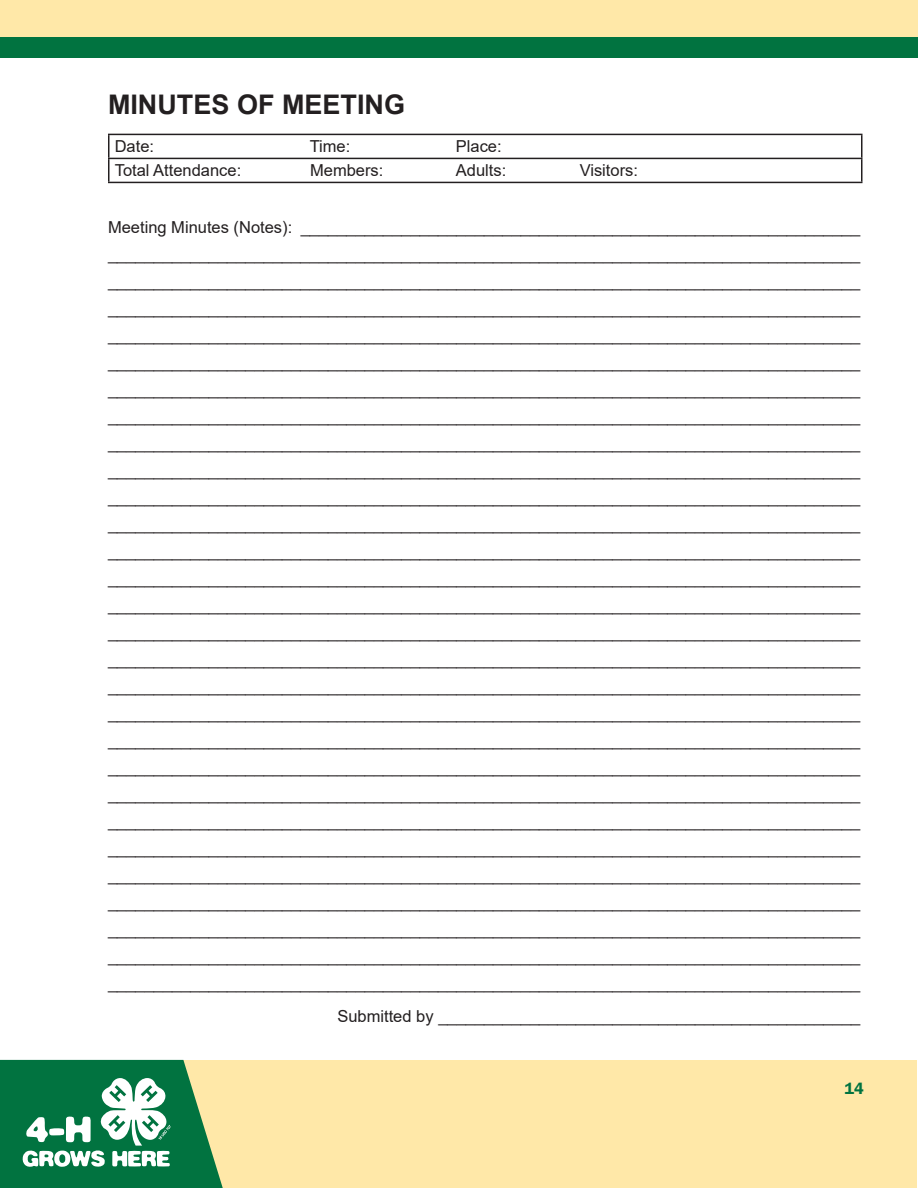
<style>
.page{position:relative;width:918px;height:1188px;background:#fff}
.page>*{position:absolute;margin:0;border:0;box-sizing:border-box;transform-origin:0 0}
.Headline{font:700 27px "Arial";color:#231f20}
.Body_text{font:16.5px/27px "Arial";color:#231f20;text-align:justify}
.t1{font:600 16.5px "Franklin Gothic";color:#017340}
</style>
<div class="page">
<div style="left:0;top:1060px;width:917px;height:128px;background:#ffe8a8"></div>
<div style="left:0;top:0;width:918px;height:57px;background:#ffe8a8"></div>
<hr style="left:917px;top:1060px;width:1px;height:128px;background:#ffe8a8">
<svg style="left:0;top:1060px;width:223px;height:128px;background:#45966b"></svg>
<div style="left:0;top:37px;width:918px;height:20px;background:#017340"></div>
<hr style="left:108px;top:134px;width:754px;height:1px;background:#231f20">
<hr style="left:108px;top:135px;width:2px;height:23px;background:#231f20">
<hr style="left:108px;top:158px;width:754px;height:1px;background:#231f20">
<hr style="left:108px;top:159px;width:2px;height:23px;background:#231f20">
<svg style="left:861px;top:135px;width:1px;height:47px"></svg>
<hr style="left:108px;top:182px;width:754px;height:1px;background:#231f20">
<p class="Headline" style="left:108px;top:86px;width:299px">MINUTES OF MEETING</p>
<p class="Body_text" style="left:115px;top:133px;width:41px">Date:</p>
<p class="Body_text" style="left:310px;top:133px;width:42px">Time:</p>
<p class="Body_text" style="left:456px;top:133px;width:47px">Place:</p>
<p class="Body_text" style="left:115px;top:157px;width:128px">Total Attendance:</p>
<p class="Body_text" style="left:310px;top:157px;width:75px">Members:</p>
<p class="Body_text" style="left:456px;top:157px;width:52px">Adults:</p>
<p class="Body_text" style="left:580px;top:157px;width:60px">Visitors:</p>
<p class="Body_text" style="left:108px;top:213px;width:754px">Meeting Minutes (Notes): _____________________________________________________________</p>
<p class="Body_text" style="left:108px;top:240px;width:754px">__________________________________________________________________________________</p>
<p class="Body_text" style="left:108px;top:267px;width:754px">__________________________________________________________________________________ __________________________________________________________________________________ __________________________________________________________________________________ __________________________________________________________________________________ __________________________________________________________________________________ __________________________________________________________________________________ __________________________________________________________________________________ __________________________________________________________________________________ __________________________________________________________________________________ __________________________________________________________________________________ __________________________________________________________________________________ __________________________________________________________________________________ __________________________________________________________________________________ __________________________________________________________________________________ __________________________________________________________________________________ __________________________________________________________________________________ __________________________________________________________________________________ __________________________________________________________________________________ __________________________________________________________________________________ __________________________________________________________________________________ __________________________________________________________________________________ __________________________________________________________________________________ __________________________________________________________________________________ __________________________________________________________________________________ __________________________________________________________________________________ __________________________________________________________________________________ __________________________________________________________________________________</p>
<p class="Body_text" style="left:337px;top:1003px;width:525px">Submitted by ______________________________________________</p>
<p class="t1" style="left:845px;top:1078px;width:21px">14</p>
</div>
